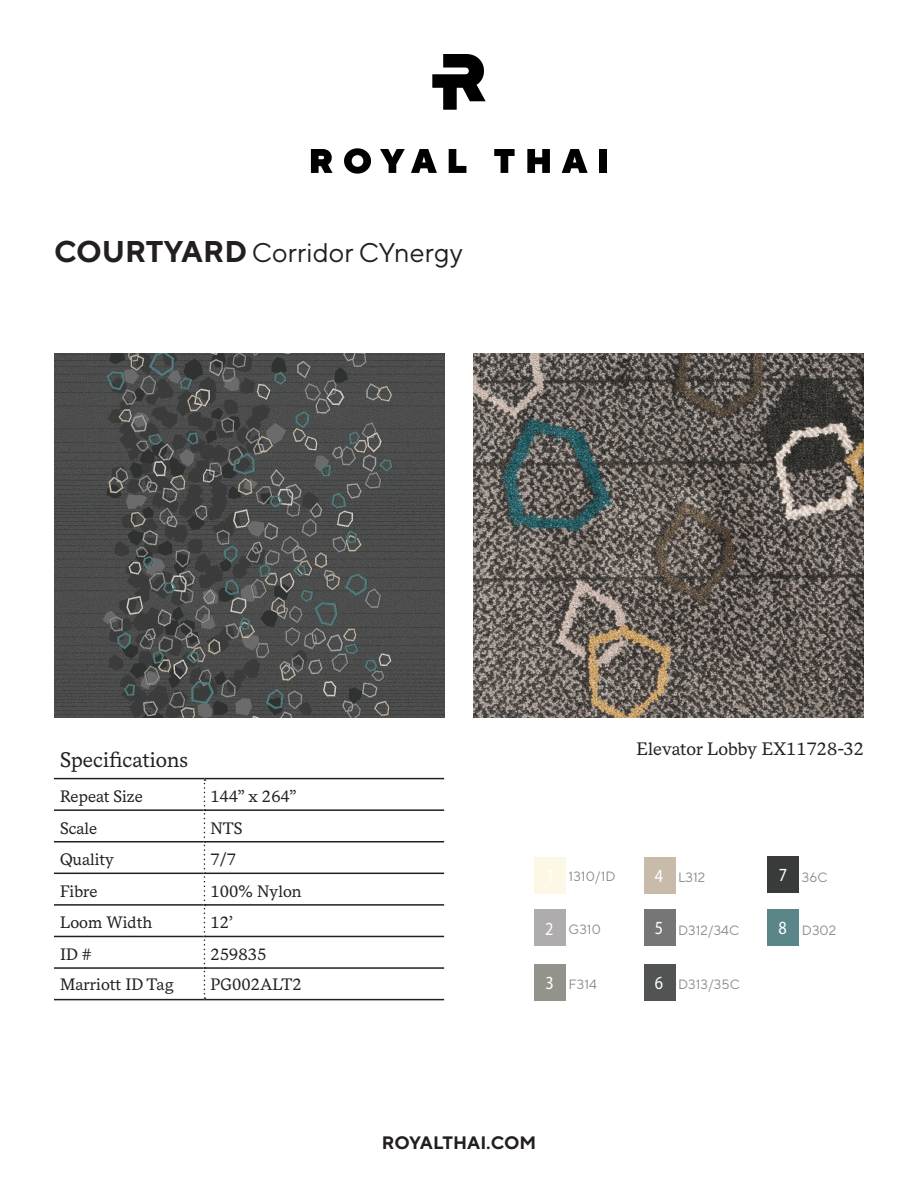
<style>
.page{position:relative;width:918px;height:1188px;background:#fff}
.page>*{position:absolute;margin:0;border:0;box-sizing:border-box;transform-origin:0 0}
.t1{font:27px "TT Norms";color:#231f20}
.t2{font:21px "Messina Serif";color:#231f20}
.t3{font:18px "Messina Serif";color:#231f20}
.t4{font:700 18px "TT Norms";color:#231f20}
.t5{font:16.5px "Messina Serif";color:#231f20}
.Paragraph_Style_2{font:13.5px "TT Norms";color:#8a8c8c}
.Paragraph_Style_1{font:13.5px "TT Norms";color:#8a8c8c}
.s1{font-weight:700;font-size:30px}
.s2{font-family:"Myriad Pro";font-size:18.6px;color:#fff}
</style>
<div class="page">
<svg style="left:311px;top:149px;width:22px;height:24px"></svg>
<svg style="left:344px;top:148px;width:27px;height:26px"></svg>
<svg style="left:380px;top:149px;width:25px;height:24px"></svg>
<svg style="left:411px;top:149px;width:26px;height:24px"></svg>
<svg style="left:449px;top:149px;width:17px;height:24px"></svg>
<svg style="left:494px;top:149px;width:21px;height:24px"></svg>
<svg style="left:527px;top:149px;width:23px;height:24px"></svg>
<svg style="left:562px;top:149px;width:26px;height:24px"></svg>
<div style="left:599px;top:149px;width:8px;height:24px;background:#000"></div>
<svg style="left:432px;top:54px;width:54px;height:56px"></svg>
<img style="left:54px;top:353px;width:390px;height:365px">
<img style="left:474px;top:353px;width:390px;height:365px">
<hr style="left:54px;top:778px;width:150px;height:1px;background:#231f20">
<hr style="left:204px;top:778px;width:240px;height:1px;background:#231f20">
<hr style="left:54px;top:809px;width:150px;height:2px;background:#231f20">
<hr style="left:205px;top:809px;width:239px;height:2px;background:#231f20">
<hr style="left:54px;top:841px;width:150px;height:1px;background:#231f20">
<hr style="left:205px;top:841px;width:239px;height:1px;background:#231f20">
<hr style="left:54px;top:873px;width:150px;height:1px;background:#231f20">
<hr style="left:205px;top:873px;width:239px;height:1px;background:#231f20">
<hr style="left:54px;top:904px;width:150px;height:2px;background:#231f20">
<hr style="left:205px;top:904px;width:239px;height:2px;background:#231f20">
<hr style="left:54px;top:936px;width:150px;height:1px;background:#231f20">
<hr style="left:205px;top:936px;width:239px;height:1px;background:#231f20">
<hr style="left:54px;top:967px;width:150px;height:2px;background:#231f20">
<hr style="left:205px;top:967px;width:239px;height:2px;background:#231f20">
<svg style="left:204px;top:779px;width:1px;height:220px"></svg>
<hr style="left:54px;top:999px;width:150px;height:1px;background:#231f20">
<hr style="left:204px;top:999px;width:240px;height:1px;background:#231f20">
<div style="left:534px;top:857px;width:32px;height:36px;background:#fdf8e6"></div>
<div style="left:534px;top:910px;width:32px;height:36px;background:#aeacad"></div>
<div style="left:534px;top:964px;width:32px;height:36px;background:#93938b"></div>
<div style="left:644px;top:857px;width:31px;height:36px;background:#c9bba9"></div>
<div style="left:644px;top:910px;width:31px;height:36px;background:#777676"></div>
<div style="left:644px;top:964px;width:31px;height:37px;background:#525353"></div>
<div style="left:768px;top:857px;width:31px;height:36px;background:#393b3a"></div>
<div style="left:768px;top:910px;width:31px;height:36px;background:#5a868a"></div>
<p class="t1" style="left:54px;top:236px;width:410px"><span class="s1">COURTYARD</span> Corridor CYnergy</p>
<p class="t2" style="left:60px;top:748px;width:130px">Specifications</p>
<p class="t5" style="left:60px;top:787px;width:84px">Repeat Size</p>
<p class="t5" style="left:210px;top:787px;width:87px">144” x 264”</p>
<p class="t5" style="left:60px;top:818px;width:39px">Scale</p>
<p class="t5" style="left:210px;top:818px;width:34px">NTS</p>
<p class="t5" style="left:60px;top:850px;width:56px">Quality</p>
<p class="t5" style="left:210px;top:850px;width:27px">7/7</p>
<p class="t5" style="left:60px;top:881px;width:39px">Fibre</p>
<p class="t5" style="left:210px;top:881px;width:93px">100% Nylon</p>
<p class="t5" style="left:60px;top:913px;width:94px">Loom Width</p>
<p class="t5" style="left:210px;top:913px;width:24px">12’</p>
<p class="t5" style="left:60px;top:944px;width:33px">ID #</p>
<p class="t5" style="left:210px;top:944px;width:58px">259835</p>
<p class="t5" style="left:60px;top:974px;width:115px">Marriott ID Tag</p>
<p class="t5" style="left:210px;top:974px;width:93px">PG002ALT2</p>
<p class="t3" style="left:636px;top:738px;width:229px">Elevator Lobby EX11728-32</p>
<p class="Paragraph_Style_1" style="left:546px;top:868px;width:71px"><span class="s2">1</span> 1310/1D</p>
<p class="Paragraph_Style_2" style="left:545px;top:921px;width:57px"><span class="s2">2</span> G310</p>
<p class="Paragraph_Style_2" style="left:545px;top:976px;width:53px"><span class="s2">3</span> F314</p>
<p class="Paragraph_Style_2" style="left:655px;top:869px;width:52px"><span class="s2">4</span> L312</p>
<p class="Paragraph_Style_2" style="left:655px;top:922px;width:86px"><span class="s2">5</span> D312/34C</p>
<p class="Paragraph_Style_2" style="left:655px;top:976px;width:87px"><span class="s2">6</span> D313/35C</p>
<p class="Paragraph_Style_2" style="left:779px;top:869px;width:50px"><span class="s2">7</span> 36C</p>
<p class="Paragraph_Style_2" style="left:779px;top:922px;width:59px"><span class="s2">8</span> D302</p>
<p class="t4" style="left:382px;top:1131px;width:156px">ROYALTHAI.COM</p>
</div>
